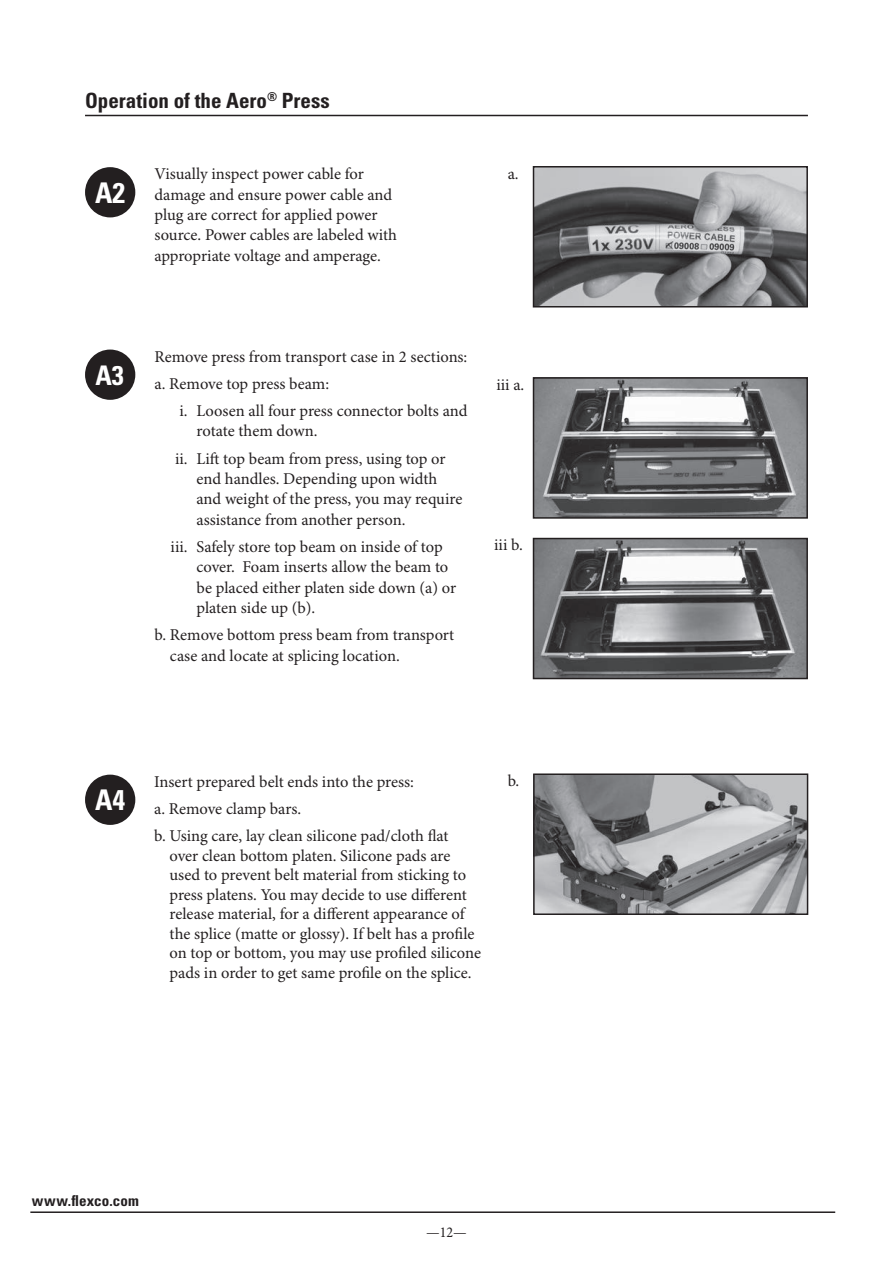
<style>
.page{position:relative;width:893px;height:1263px;background:#fff}
.page>*{position:absolute;margin:0;border:0;box-sizing:border-box;transform-origin:0 0}
.t1{font:700 condensed 28.5px "Univers LT Std";color:#fff}
.t2{font:700 condensed 27px "Univers LT Std";color:#fff}
.t3{font:700 condensed 21px "Univers LT Std";color:#231f20}
.t4{font:16.5px/20.4px "Minion Pro";letter-spacing:-.005em;color:#231f20}
.t5{font:700 condensed 15px "Univers LT Std";letter-spacing:.01em;color:#231f20}
.t6{font:condensed 15px "Minion Pro";color:#231f20}
</style>
<div class="page">
<hr style="left:30px;top:1211px;width:805px;height:2px;background:#231f20">
<hr style="left:85px;top:115px;width:723px;height:1px;background:#231f20">
<div style="left:85px;top:167px;width:50px;height:50px;background:#231f20;border-radius:50%"></div>
<div style="left:85px;top:350px;width:50px;height:50px;background:#231f20;border-radius:50%"></div>
<img style="left:536px;top:541px;width:269px;height:135px">
<div style="left:533px;top:538px;width:275px;height:141px;border:2px solid #231f20"></div>
<img style="left:536px;top:380px;width:269px;height:136px">
<div style="left:533px;top:377px;width:275px;height:142px;border:2px solid #231f20"></div>
<img style="left:536px;top:169px;width:269px;height:135px">
<div style="left:533px;top:166px;width:275px;height:141px;border:2px solid #231f20"></div>
<div style="left:85px;top:775px;width:50px;height:50px;background:#231f20;border-radius:50%"></div>
<img style="left:536px;top:776px;width:269px;height:136px">
<div style="left:533px;top:773px;width:275px;height:142px;border:2px solid #231f20"></div>
<p class="t3" style="left:85px;top:88px;width:246px">Operation of the Aero<sup>®</sup> Press</p>
<h1 class="t1" style="left:95px;top:174px;width:32px">B1</h1>
<h1 class="t1" style="left:95px;top:175px;width:32px">A2</h1>
<p class="t4" style="left:155px;top:164px;width:244px">Visually inspect power cable for damage and ensure power cable and plug are correct for applied power source. Power cables are labeled with appropriate voltage and amperage.</p>
<p class="t4" style="left:508px;top:164px;width:13px">a.</p>
<h2 class="t2" style="left:95px;top:359px;width:30px">A3</h2>
<p class="t4" style="left:155px;top:343px;width:314px;line-height:27.2px">Remove press from transport case in 2 sections: a. Remove top press beam:</p>
<p class="t4" style="left:197px;top:401px;width:272px;text-indent:-17px">i. Loosen all four press connector bolts and rotate them down.</p>
<p class="t4" style="left:197px;top:449px;width:267px;text-indent:-21px">ii. Lift top beam from press, using top or end handles. Depending upon width and weight of the press, you may require assistance from another person.</p>
<p class="t4" style="left:197px;top:537px;width:261px;text-indent:-26px">iii. Safely store top beam on inside of top cover. Foam inserts allow the beam to be placed either platen side down (a) or platen side up (b).</p>
<p class="t4" style="left:170px;top:626px;width:286px;text-indent:-15px">b. Remove bottom press beam from transport case and locate at splicing location.</p>
<p class="t4" style="left:496px;top:375px;width:30px">iii a.</p>
<p class="t4" style="left:494px;top:535px;width:30px">iii b.</p>
<h1 class="t1" style="left:95px;top:782px;width:32px">A4</h1>
<p class="t4" style="left:154px;top:768px;width:296px;line-height:27.2px">Insert prepared belt ends into the press:<br>a. Remove clamp bars.<br>b. Using care, lay clean silicone pad/cloth flat</p>
<p class="t4" style="left:170px;top:846px;width:313px;line-height:19.6px">over clean bottom platen. Silicone pads are used to prevent belt material from sticking to press platens. You may decide to use different release material, for a different appearance of the splice (matte or glossy). If belt has a profile on top or bottom, you may use profiled silicone pads in order to get same profile on the splice.</p>
<p class="t4" style="left:508px;top:771px;width:13px">b.</p>
<p class="t5" style="left:32px;top:1191px;width:109px">www.flexco.com</p>
<p class="t6" style="left:426px;top:1223px;width:42px">—12—</p>
</div>
